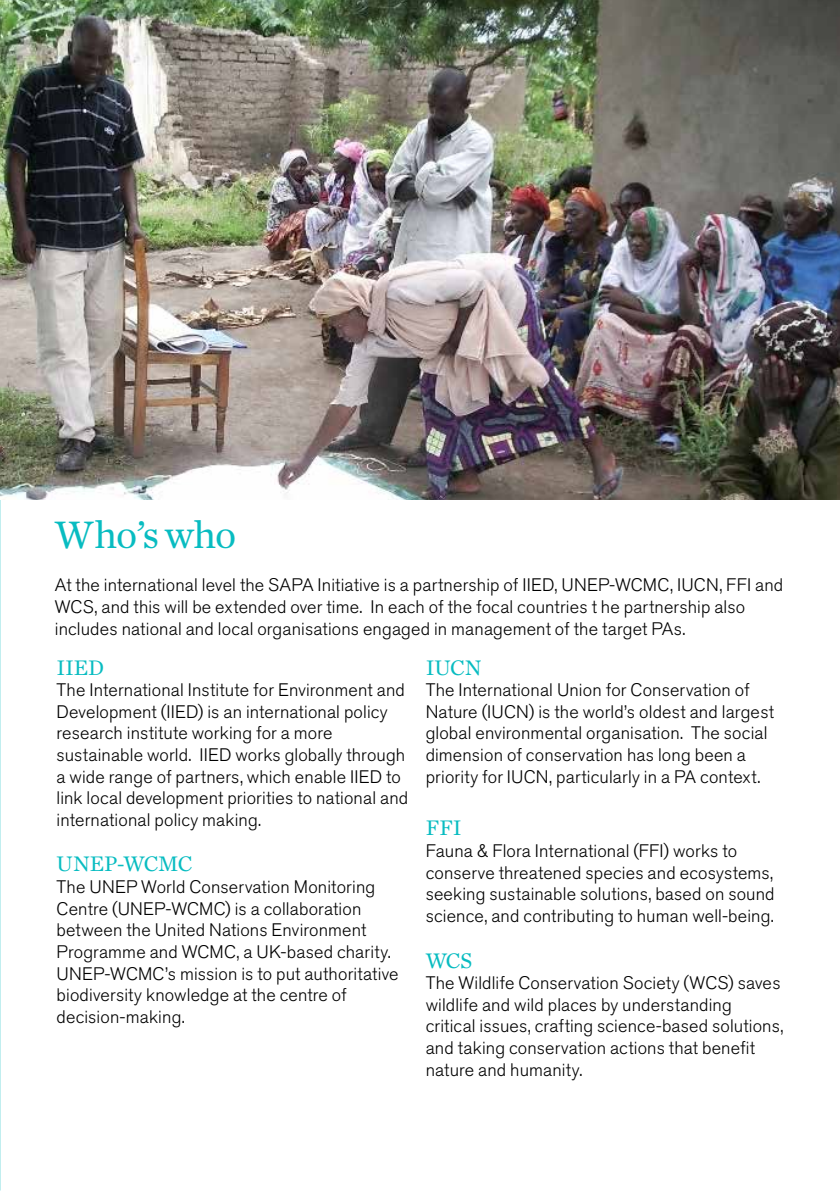
<style>
.page{position:relative;width:840px;height:1191px;background:#fff}
.page>*{position:absolute;margin:0;border:0;box-sizing:border-box;transform-origin:0 0}
.t1{font:40px "Chronicle Text G1";letter-spacing:-.02em;color:#08bcc1}
.t2{font:22px "Chronicle Text G1";letter-spacing:-.01em;color:#08bcc1}
.t3{font:300 18px/21.6px "Akzidenz Grotesk BE";letter-spacing:.01em;color:#000}
</style>
<div class="page">
<img style="left:0;top:0;width:839px;height:500px">
<h1 class="t1" style="left:55px;top:504px;width:183px">Who’s who</h1>
<p class="t3" style="left:55px;top:574px;width:729px">At the international level the SAPA Initiative is a partnership of IIED, UNEP-WCMC, IUCN, FFI and<br>WCS, and this will be extended over time. In each of the focal countries t he partnership also includes national and local organisations engaged in management of the target PAs.</p>
<p class="t2" style="left:56px;top:650px;width:49px">IIED</p>
<p class="t3" style="left:56px;top:679px;width:353px">The International Institute for Environment and Development (IIED) is an international policy research institute working for a more sustainable world. IIED works globally through a wide range of partners, which enable IIED to link local development priorities to national and international policy making.</p>
<p class="t2" style="left:56px;top:847px;width:137px">UNEP-WCMC</p>
<p class="t3" style="left:56px;top:876px;width:343px">The UNEP World Conservation Monitoring Centre (UNEP-WCMC) is a collaboration between the United Nations Environment Programme and WCMC, a UK-based charity.<br>UNEP-WCMC’s mission is to put authoritative biodiversity knowledge at the centre of decision-making.</p>
<p class="t2" style="left:425px;top:650px;width:57px">IUCN</p>
<p class="t3" style="left:425px;top:679px;width:350px">The International Union for Conservation of Nature (IUCN) is the world’s oldest and largest global environmental organisation. The social dimension of conservation has long been a priority for IUCN, particularly in a PA context.</p>
<p class="t2" style="left:425px;top:811px;width:38px">FFI</p>
<p class="t3" style="left:425px;top:840px;width:350px">Fauna &amp; Flora International (FFI) works to conserve threatened species and ecosystems, seeking sustainable solutions, based on sound science, and contributing to human well-being.</p>
<p class="t2" style="left:425px;top:943px;width:48px">WCS</p>
<p class="t3" style="left:425px;top:972px;width:359px">The Wildlife Conservation Society (WCS) saves wildlife and wild places by understanding critical issues, crafting science-based solutions, and taking conservation actions that benefit nature and humanity.</p>
</div>
